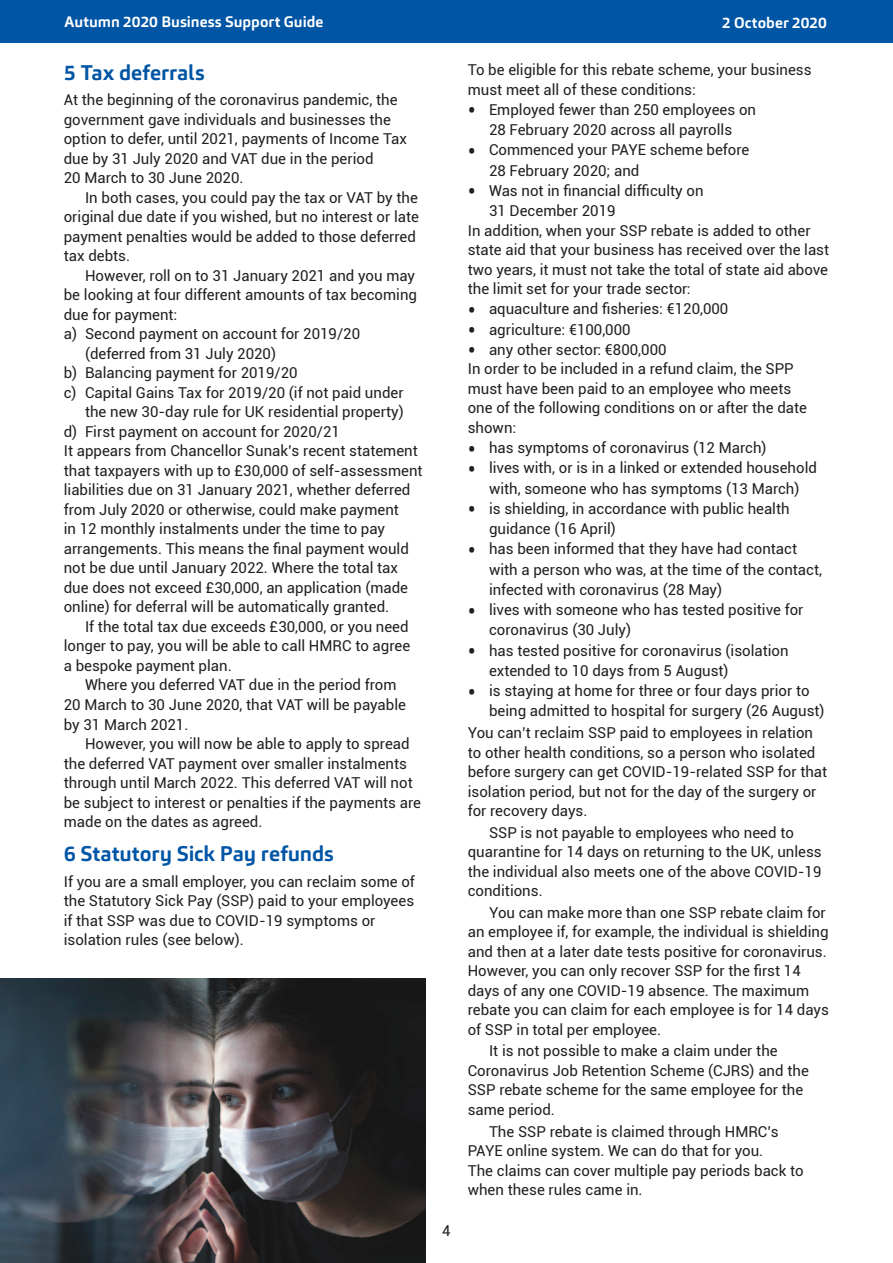
<style>
.page{position:relative;width:893px;height:1263px;background:#fff}
.page>*{position:absolute;margin:0;border:0;box-sizing:border-box;transform-origin:0 0}
.t1{font:700 21px "Carnac";letter-spacing:-.005em;color:#0155a5}
.t2{font:15px/19.5px "Roboto";color:#231f20}
.t3{font:700 15px "Carnac";letter-spacing:.005em;color:#fff}
.s1{font-size:24px}
</style>
<div class="page">
<div style="left:0;top:0;width:893px;height:43px;background:#0155a5"></div>
<img style="left:0;top:979px;width:425px;height:284px">
<p class="t3" style="left:65px;top:12px;width:260px">Autumn 2020 Business Support Guide</p>
<p class="t3" style="left:722px;top:14px;width:106px">2 October 2020</p>
<p class="t2" style="left:468px;top:59px;width:345px">To be eligible for this rebate scheme, your business must meet all of these conditions:</p>
<p class="t2" style="left:468px;top:99px;width:290px;line-height:20.2px;text-align:center"><span class="s1">•</span> Employed fewer than 250 employees on<br>28 February 2020 across all payrolls</p>
<p class="t2" style="left:489px;top:139px;width:262px;line-height:20.2px;text-indent:-21px"><span class="s1">•</span> Commenced your PAYE scheme before<br>28 February 2020; and</p>
<p class="t2" style="left:468px;top:180px;width:237px"><span class="s1">•</span> Was not in financial difficulty on</p>
<p class="t2" style="left:489px;top:200px;width:128px">31 December 2019</p>
<p class="t2" style="left:468px;top:220px;width:344px">In addition, when your SSP rebate is added to other</p>
<p class="t2" style="left:468px;top:239px;width:363px">state aid that your business has received over the last</p>
<p class="t2" style="left:468px;top:259px;width:362px">two years, it must not take the total of state aid above</p>
<p class="t2" style="left:468px;top:278px;width:224px">the limit set for your trade sector:</p>
<p class="t2" style="left:468px;top:299px;width:262px"><span class="s1">•</span> aquaculture and fisheries: €120,000</p>
<p class="t2" style="left:468px;top:319px;width:164px"><span class="s1">•</span> agriculture: €100,000</p>
<p class="t2" style="left:468px;top:339px;width:341px"><span class="s1">•</span> any other sector: €800,000<br>In order to be included in a refund claim, the SPP must have been paid to an employee who meets one of the following conditions on or after the date shown:</p>
<p class="t2" style="left:468px;top:437px;width:300px"><span class="s1">•</span> has symptoms of coronavirus (12 March)</p>
<p class="t2" style="left:468px;top:457px;width:351px;line-height:20.2px;text-align:center"><span class="s1">•</span> lives with, or is in a linked or extended household with, someone who has symptoms (13 March)</p>
<p class="t2" style="left:489px;top:498px;width:302px;line-height:20.2px;text-indent:-21px"><span class="s1">•</span> is shielding, in accordance with public health guidance (16 April)</p>
<p class="t2" style="left:489px;top:538px;width:335px;line-height:20.2px;text-indent:-21px"><span class="s1">•</span> has been informed that they have had contact with a person who was, at the time of the contact, infected with coronavirus (28 May)</p>
<p class="t2" style="left:489px;top:599px;width:316px;line-height:20.2px;text-indent:-21px"><span class="s1">•</span> lives with someone who has tested positive for coronavirus (30 July)</p>
<p class="t2" style="left:489px;top:640px;width:301px;line-height:20.2px;text-indent:-21px"><span class="s1">•</span> has tested positive for coronavirus (isolation extended to 10 days from 5 August)</p>
<p class="t2" style="left:489px;top:680px;width:337px;line-height:20.2px;text-indent:-21px"><span class="s1">•</span> is staying at home for three or four days prior to being admitted to hospital for surgery (26 August)</p>
<p class="t2" style="left:468px;top:722px;width:361px">You can’t reclaim SSP paid to employees in relation to other health conditions, so a person who isolated before surgery can get COVID-19-related SSP for that isolation period, but not for the day of the surgery or for recovery days.</p>
<p class="t2" style="left:468px;top:822px;width:355px;text-indent:21px">SSP is not payable to employees who need to quarantine for 14 days on returning to the UK, unless the individual also meets one of the above COVID-19 conditions.</p>
<p class="t2" style="left:468px;top:902px;width:363px;text-indent:21px">You can make more than one SSP rebate claim for an employee if, for example, the individual is shielding and then at a later date tests positive for coronavirus.<br>However, you can only recover SSP for the first 14 days of any one COVID-19 absence. The maximum rebate you can claim for each employee is for 14 days of SSP in total per employee.</p>
<p class="t2" style="left:468px;top:1041px;width:343px;text-indent:21px">It is not possible to make a claim under the Coronavirus Job Retention Scheme (CJRS) and the SSP rebate scheme for the same employee for the same period.</p>
<p class="t2" style="left:468px;top:1121px;width:338px;text-indent:21px">The SSP rebate is claimed through HMRC’s PAYE online system. We can do that for you.<br>The claims can cover multiple pay periods back to when these rules came in.</p>
<h1 class="t1" style="left:64px;top:59px;width:142px">5 Tax deferrals</h1>
<p class="t2" style="left:64px;top:90px;width:345px">At the beginning of the coronavirus pandemic, the government gave individuals and businesses the option to defer, until 2021, payments of Income Tax due by 31 July 2020 and VAT due in the period<br>20 March to 30 June 2020.</p>
<p class="t2" style="left:64px;top:187px;width:357px;text-indent:21px">In both cases, you could pay the tax or VAT by the original due date if you wished, but no interest or late payment penalties would be added to those deferred tax debts.</p>
<p class="t2" style="left:85px;top:265px;width:332px">However, roll on to 31 January 2021 and you may</p>
<p class="t2" style="left:64px;top:285px;width:355px">be looking at four different amounts of tax becoming</p>
<p class="t2" style="left:64px;top:304px;width:115px">due for payment:</p>
<p class="t2" style="left:64px;top:324px;width:298px">a) Second payment on account for 2019/20</p>
<p class="t2" style="left:85px;top:343px;width:193px">(deferred from 31 July 2020)</p>
<p class="t2" style="left:64px;top:363px;width:235px">b) Balancing payment for 2019/20</p>
<p class="t2" style="left:64px;top:382px;width:341px">c) Capital Gains Tax for 2019/20 (if not paid under</p>
<p class="t2" style="left:85px;top:402px;width:320px">the new 30-day rule for UK residential property)</p>
<p class="t2" style="left:64px;top:421px;width:278px">d) First payment on account for 2020/21</p>
<p class="t2" style="left:64px;top:441px;width:355px">It appears from Chancellor Sunak’s recent statement</p>
<p class="t2" style="left:64px;top:460px;width:360px">that taxpayers with up to £30,000 of self-assessment</p>
<p class="t2" style="left:64px;top:480px;width:348px">liabilities due on 31 January 2021, whether deferred</p>
<p class="t2" style="left:64px;top:499px;width:337px">from July 2020 or otherwise, could make payment</p>
<p class="t2" style="left:64px;top:519px;width:323px">in 12 monthly instalments under the time to pay</p>
<p class="t2" style="left:64px;top:538px;width:347px">arrangements. This means the final payment would</p>
<p class="t2" style="left:64px;top:558px;width:336px">not be due until January 2022. Where the total tax</p>
<p class="t2" style="left:64px;top:577px;width:346px">due does not exceed £30,000, an application (made</p>
<p class="t2" style="left:64px;top:597px;width:327px">online) for deferral will be automatically granted.</p>
<p class="t2" style="left:85px;top:616px;width:325px">If the total tax due exceeds £30,000, or you need</p>
<p class="t2" style="left:64px;top:636px;width:348px">longer to pay, you will be able to call HMRC to agree</p>
<p class="t2" style="left:64px;top:655px;width:169px">a bespoke payment plan.</p>
<p class="t2" style="left:85px;top:675px;width:313px">Where you deferred VAT due in the period from</p>
<p class="t2" style="left:64px;top:694px;width:344px">20 March to 30 June 2020, that VAT will be payable</p>
<p class="t2" style="left:64px;top:714px;width:126px">by 31 March 2021.</p>
<p class="t2" style="left:85px;top:733px;width:326px">However, you will now be able to apply to spread</p>
<p class="t2" style="left:64px;top:753px;width:345px">the deferred VAT payment over smaller instalments</p>
<p class="t2" style="left:64px;top:772px;width:350px">through until March 2022. This deferred VAT will not</p>
<p class="t2" style="left:64px;top:792px;width:359px">be subject to interest or penalties if the payments are</p>
<p class="t2" style="left:64px;top:811px;width:200px">made on the dates as agreed.</p>
<h1 class="t1" style="left:64px;top:840px;width:271px">6 Statutory Sick Pay refunds</h1>
<p class="t2" style="left:64px;top:871px;width:353px">If you are a small employer, you can reclaim some of the Statutory Sick Pay (SSP) paid to your employees if that SSP was due to COVID-19 symptoms or isolation rules (see below).</p>
<p class="t2" style="left:442px;top:1220px;width:10px">4</p>
</div>
